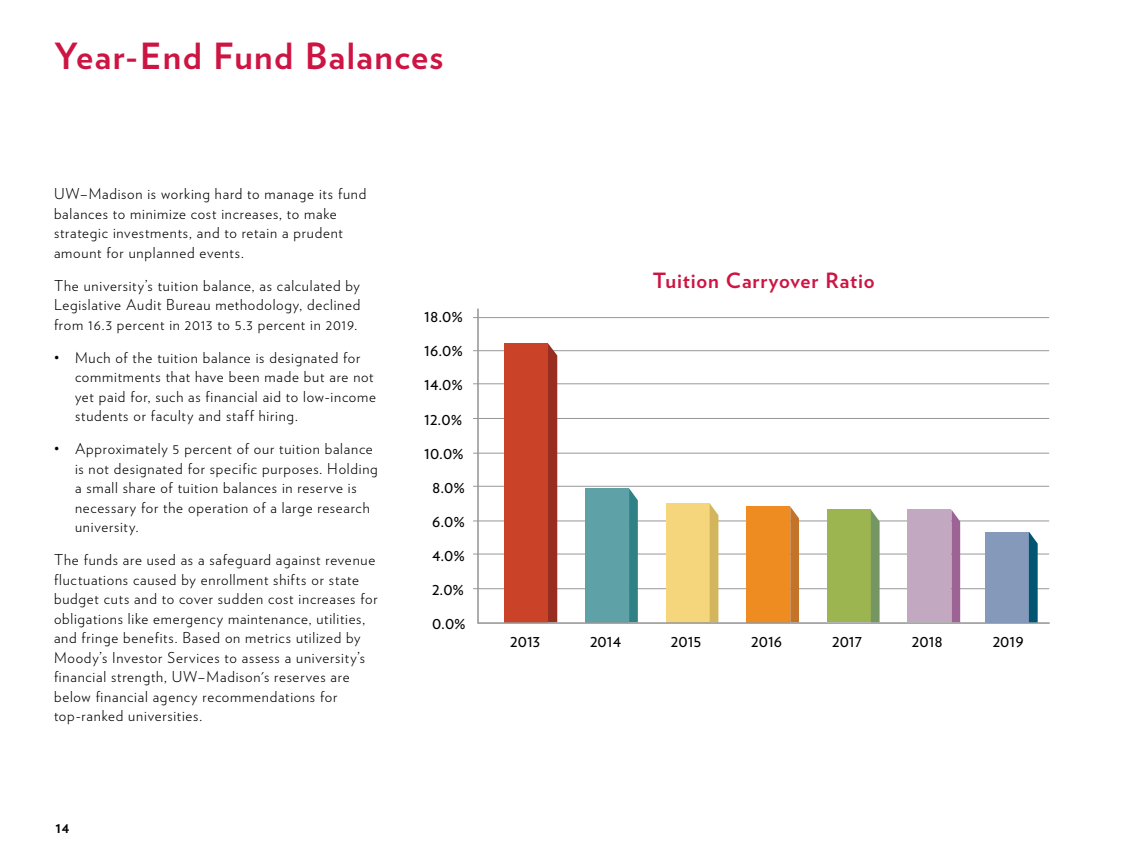
<style>
.page{position:relative;width:1134px;height:864px;background:#fff}
.page>*{position:absolute;margin:0;border:0;box-sizing:border-box;transform-origin:0 0}
.t1{font:700 36px "Verlag";letter-spacing:.04em;color:#cd1543}
.t2{font:700 21px "Verlag";letter-spacing:.04em;color:#cd1543}
.t3{font:17.4px "Verlag";color:#010101}
.t4{font:17.4px "Verlag";color:#000}
.t5{font:300 15px/19.5px "Verlag";letter-spacing:.05em;color:#000}
.t6{font:700 15px "Verlag";color:#000}
</style>
<div class="page">
<hr style="left:473px;top:588px;width:576px;height:1px;background:#989898">
<hr style="left:473px;top:554px;width:576px;height:1px;background:#989898">
<hr style="left:473px;top:521px;width:576px;height:1px;background:#989898">
<hr style="left:473px;top:486px;width:576px;height:1px;background:#989898">
<hr style="left:473px;top:453px;width:576px;height:1px;background:#989898">
<hr style="left:473px;top:418px;width:576px;height:1px;background:#989898">
<hr style="left:473px;top:317px;width:576px;height:1px;background:#989898">
<hr style="left:473px;top:383px;width:576px;height:1px;background:#989898">
<hr style="left:473px;top:350px;width:576px;height:1px;background:#989898">
<hr style="left:477px;top:309px;width:2px;height:314px;background:#989898">
<div style="left:548px;top:343px;width:9px;height:279px;background:#972e20"></div>
<div style="left:504px;top:343px;width:44px;height:279px;background:#ca4329"></div>
<div style="left:585px;top:488px;width:44px;height:134px;background:#5ea2a8"></div>
<svg style="left:629px;top:488px;width:9px;height:134px"></svg>
<div style="left:666px;top:503px;width:44px;height:119px;background:#f5d67d"></div>
<svg style="left:710px;top:504px;width:8px;height:118px"></svg>
<div style="left:746px;top:506px;width:44px;height:116px;background:#ef8c21"></div>
<svg style="left:790px;top:506px;width:9px;height:116px"></svg>
<div style="left:827px;top:510px;width:44px;height:112px;background:#9db551"></div>
<svg style="left:871px;top:510px;width:9px;height:112px"></svg>
<div style="left:908px;top:510px;width:43px;height:112px;background:#c3a8c1"></div>
<svg style="left:951px;top:510px;width:9px;height:112px"></svg>
<hr style="left:478px;top:622px;width:571px;height:2px;background:#989898">
<div style="left:985px;top:532px;width:44px;height:90px;background:#859aba"></div>
<svg style="left:1029px;top:532px;width:9px;height:90px"></svg>
<h1 class="t1" style="left:54px;top:28px;width:391px">Year-End Fund Balances</h1>
<p class="t5" style="left:54px;top:184px;width:314px">UW–Madison is working hard to manage its fund balances to minimize cost increases, to make strategic investments, and to retain a prudent amount for unplanned events.</p>
<p class="t5" style="left:54px;top:275px;width:308px;text-align:justify">The university’s tuition balance, as calculated by Legislative Audit Bureau methodology, declined from 16.3 percent in 2013 to 5.3 percent in 2019.</p>
<p class="t5" style="left:75px;top:347px;width:303px;text-indent:-21px">• Much of the tuition balance is designated for commitments that have been made but are not yet paid for, such as financial aid to low-income students or faculty and staff hiring.</p>
<p class="t5" style="left:75px;top:439px;width:304px;text-indent:-21px">• Approximately 5 percent of our tuition balance is not designated for specific purposes. Holding a small share of tuition balances in reserve is necessary for the operation of a large research university.</p>
<p class="t5" style="left:54px;top:550px;width:325px">The funds are used as a safeguard against revenue fluctuations caused by enrollment shifts or state budget cuts and to cover sudden cost increases for obligations like emergency maintenance, utilities, and fringe benefits. Based on metrics utilized by Moody’s Investor Services to assess a university’s financial strength, UW–Madison's reserves are below financial agency recommendations for top-ranked universities.</p>
<p class="t6" style="left:56px;top:816px;width:15px">14</p>
<p class="t3" style="left:424px;top:303px;width:40px">18.0%</p>
<p class="t3" style="left:424px;top:337px;width:40px">16.0%</p>
<p class="t3" style="left:424px;top:371px;width:40px">14.0%</p>
<p class="t3" style="left:424px;top:405px;width:40px">12.0%</p>
<p class="t3" style="left:424px;top:439px;width:41px">10.0%</p>
<p class="t3" style="left:432px;top:474px;width:34px">8.0%</p>
<p class="t3" style="left:432px;top:508px;width:34px">6.0%</p>
<p class="t3" style="left:432px;top:542px;width:34px">4.0%</p>
<p class="t3" style="left:432px;top:576px;width:34px">2.0%</p>
<p class="t3" style="left:432px;top:610px;width:35px">0.0%</p>
<h2 class="t2" style="left:653px;top:264px;width:223px">Tuition Carryover Ratio</h2>
<p class="t3" style="left:510px;top:628px;width:31px">2013</p>
<p class="t4" style="left:590px;top:628px;width:33px">2014</p>
<p class="t4" style="left:671px;top:628px;width:32px">2015</p>
<p class="t4" style="left:751px;top:628px;width:33px">2016</p>
<p class="t4" style="left:832px;top:628px;width:32px">2017</p>
<p class="t4" style="left:912px;top:628px;width:33px">2018</p>
<p class="t4" style="left:993px;top:628px;width:32px">2019</p>
</div>
